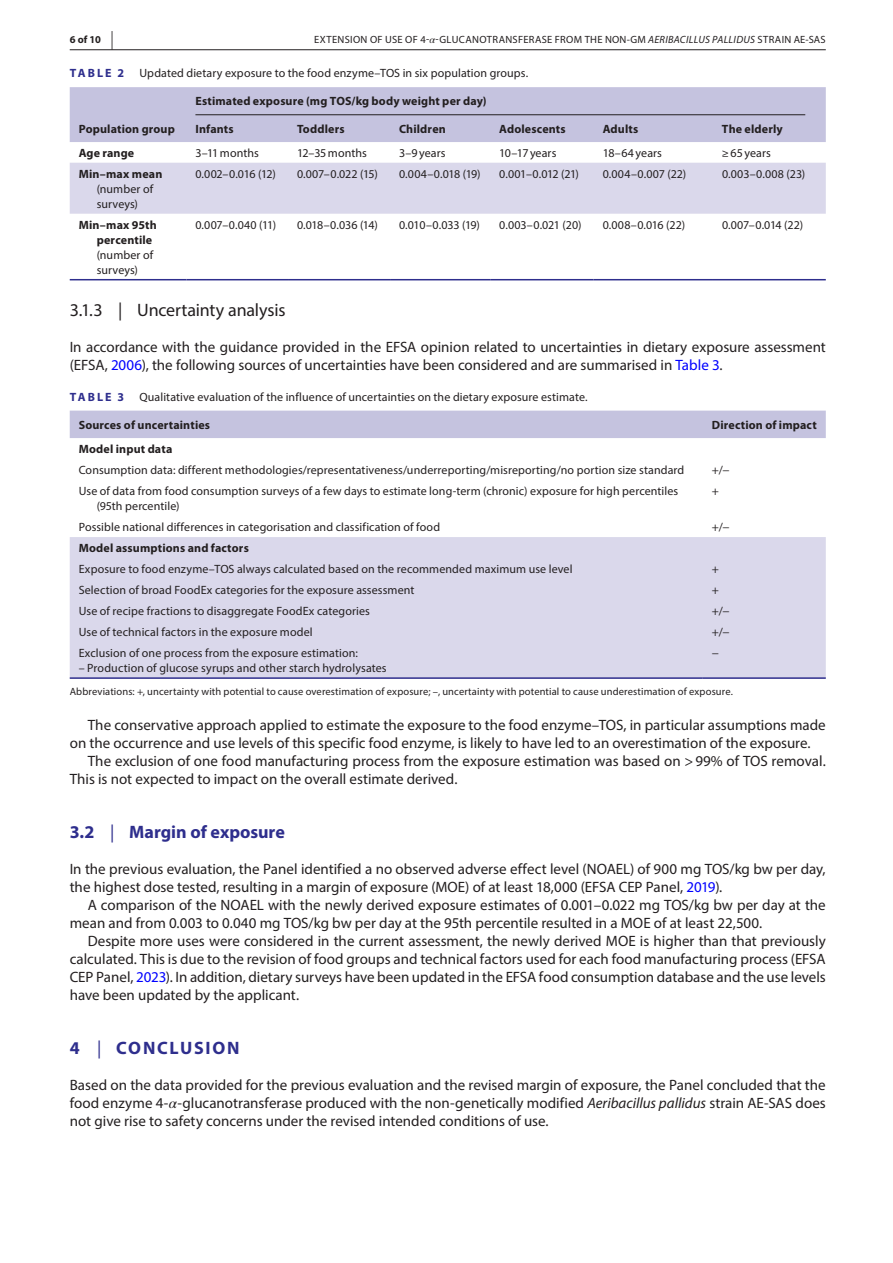
<style>
.page{position:relative;width:893px;height:1263px;background:#fff}
.page>*{position:absolute;margin:0;border:0;box-sizing:border-box;transform-origin:0 0}
.t1{font:18px "Myriad Pro";letter-spacing:-.01em;color:#231f20}
.t2{font:700 18px "Myriad Pro";color:#2e2e8d}
.t3{font:700 18px "Myriad Pro";letter-spacing:.095em;color:#2e2e8d}
.t4{font:15px/18px "Myriad Pro";color:#231f20}
.t5{font:12px/15px "Myriad Pro";letter-spacing:.005em;color:#231f20}
.t6{font:700 12px/15px "Myriad Pro";letter-spacing:.015em;color:#231f20}
.t7{font:700 12px "Myriad Pro";letter-spacing:.165em;color:#2e2e8d}
.t8{font:10.5px "Myriad Pro";letter-spacing:.015em;color:#231f20}
.t9{font:700 10.5px "Myriad Pro";color:#231f20}
.s1{font-size:18.6px}
.s2{font-family:"STIX";font-style:italic}
.s3{font-style:italic}
.s4{color:#00f}
.s5{font-weight:400}
</style>
<div class="page">
<hr style="left:70px;top:49px;width:756px;height:1px;background:#231f20">
<div style="left:70px;top:411px;width:756px;height:27px;background:#c5c3df"></div>
<div style="left:70px;top:537px;width:756px;height:140px;background:#dad8eb"></div>
<hr style="left:70px;top:677px;width:633px;height:2px;background:#2e2e8d">
<hr style="left:703px;top:677px;width:123px;height:2px;background:#2e2e8d">
<div style="left:70px;top:87px;width:756px;height:55px;background:#c5c3df"></div>
<div style="left:70px;top:163px;width:756px;height:51px;background:#dad8eb"></div>
<hr style="left:70px;top:279px;width:116px;height:1px;background:#2e2e8d">
<hr style="left:186px;top:279px;width:102px;height:1px;background:#2e2e8d">
<hr style="left:288px;top:279px;width:102px;height:1px;background:#2e2e8d">
<hr style="left:390px;top:279px;width:100px;height:1px;background:#2e2e8d">
<hr style="left:490px;top:279px;width:104px;height:1px;background:#2e2e8d">
<hr style="left:594px;top:279px;width:119px;height:1px;background:#2e2e8d">
<hr style="left:713px;top:279px;width:113px;height:1px;background:#2e2e8d">
<hr style="left:195px;top:114px;width:610px;height:1px;background:#231f20">
<p class="t9" style="left:70px;top:32px;width:45px">6 of 10 <span class="s1">|</span></p>
<p class="t8" style="left:314px;top:33px;width:513px">EXTENSION OF USE OF 4-<span class="s2">α</span>-GLUCANOTRANSFERASE FROM THE NON-GM <span class="s3">AERIBACILLUS PALLIDUS</span> STRAIN AE-SAS</p>
<p class="t7" style="left:70px;top:66px;width:56px">TABLE 2</p>
<p class="t5" style="left:139px;top:66px;width:390px">Updated dietary exposure to the food enzyme–TOS in six population groups.</p>
<p class="t6" style="left:79px;top:121px;width:98px">Population group</p>
<p class="t6" style="left:195px;top:93px;width:293px">Estimated exposure (mg TOS/kg body weight per day)</p>
<p class="t6" style="left:195px;top:121px;width:40px">Infants</p>
<p class="t6" style="left:297px;top:121px;width:49px">Toddlers</p>
<p class="t6" style="left:399px;top:121px;width:48px">Children</p>
<p class="t6" style="left:499px;top:121px;width:68px">Adolescents</p>
<p class="t6" style="left:603px;top:121px;width:37px">Adults</p>
<p class="t6" style="left:722px;top:121px;width:62px">The elderly</p>
<p class="t6" style="left:79px;top:145px;width:57px">Age range</p>
<p class="t5" style="left:195px;top:145px;width:65px">3–11months</p>
<p class="t5" style="left:297px;top:145px;width:71px">12–35months</p>
<p class="t5" style="left:399px;top:145px;width:48px">3–9years</p>
<p class="t5" style="left:499px;top:145px;width:59px">10–17years</p>
<p class="t5" style="left:603px;top:145px;width:61px">18–64years</p>
<p class="t5" style="left:722px;top:145px;width:50px">≥65years</p>
<p class="t6" style="left:79px;top:166px;width:85px">Min–max mean</p>
<p class="t5" style="left:97px;top:181px;width:58px">(number of surveys)</p>
<p class="t5" style="left:195px;top:166px;width:82px">0.002–0.016 (12)</p>
<p class="t5" style="left:297px;top:166px;width:82px">0.007–0.022 (15)</p>
<p class="t5" style="left:399px;top:166px;width:83px">0.004–0.018 (19)</p>
<p class="t5" style="left:499px;top:166px;width:81px">0.001–0.012 (21)</p>
<p class="t5" style="left:603px;top:166px;width:85px">0.004–0.007 (22)</p>
<p class="t5" style="left:722px;top:166px;width:85px">0.003–0.008 (23)</p>
<p class="t6" style="left:97px;top:217px;width:62px;text-indent:-18px">Min–max 95th percentile</p>
<p class="t5" style="left:97px;top:247px;width:58px">(number of surveys)</p>
<p class="t5" style="left:195px;top:217px;width:82px">0.007–0.040 (11)</p>
<p class="t5" style="left:297px;top:217px;width:82px">0.018–0.036 (14)</p>
<p class="t5" style="left:399px;top:217px;width:82px">0.010–0.033 (19)</p>
<p class="t5" style="left:499px;top:217px;width:84px">0.003–0.021 (20)</p>
<p class="t5" style="left:603px;top:217px;width:84px">0.008–0.016 (22)</p>
<p class="t5" style="left:722px;top:217px;width:83px">0.007–0.014 (22)</p>
<p class="t1" style="left:70px;top:299px;width:217px">3.1.3 | Uncertainty analysis</p>
<p class="t4" style="left:70px;top:338px;width:758px">In accordance with the guidance provided in the EFSA opinion related to uncertainties in dietary exposure assessment (EFSA, <span class="s4">2006</span>), the following sources of uncertainties have been considered and are summarised in <span class="s4">Table 3</span>.</p>
<p class="t7" style="left:70px;top:389px;width:56px">TABLE 3</p>
<p class="t5" style="left:139px;top:389px;width:449px">Qualitative evaluation of the influence of uncertainties on the dietary exposure estimate.</p>
<p class="t6" style="left:79px;top:417px;width:133px">Sources of uncertainties</p>
<p class="t6" style="left:712px;top:417px;width:106px">Direction of impact</p>
<p class="t6" style="left:79px;top:441px;width:95px">Model input data</p>
<p class="t5" style="left:79px;top:462px;width:607px">Consumption data: different methodologies/representativeness/underreporting/misreporting/no portion size standard</p>
<p class="t5" style="left:712px;top:462px;width:19px">+/−</p>
<p class="t5" style="left:97px;top:483px;width:583px;text-indent:-18px">Use of data from food consumption surveys of a few days to estimate long-term (chronic) exposure for high percentiles (95th percentile)</p>
<p class="t5" style="left:712px;top:483px;width:9px">+</p>
<p class="t5" style="left:79px;top:519px;width:363px">Possible national differences in categorisation and classification of food</p>
<p class="t5" style="left:712px;top:519px;width:19px">+/−</p>
<p class="t6" style="left:79px;top:540px;width:172px">Model assumptions and factors</p>
<p class="t5" style="left:79px;top:561px;width:495px">Exposure to food enzyme–TOS always calculated based on the recommended maximum use level</p>
<p class="t5" style="left:712px;top:561px;width:9px">+</p>
<p class="t5" style="left:79px;top:582px;width:337px">Selection of broad FoodEx categories for the exposure assessment</p>
<p class="t5" style="left:712px;top:582px;width:9px">+</p>
<p class="t5" style="left:79px;top:603px;width:293px">Use of recipe fractions to disaggregate FoodEx categories</p>
<p class="t5" style="left:712px;top:603px;width:19px">+/−</p>
<p class="t5" style="left:79px;top:624px;width:235px">Use of technical factors in the exposure model</p>
<p class="t5" style="left:712px;top:624px;width:19px">+/−</p>
<p class="t5" style="left:79px;top:645px;width:281px">Exclusion of one process from the exposure estimation:</p>
<p class="t5" style="left:79px;top:660px;width:309px">– Production of glucose syrups and other starch hydrolysates</p>
<p class="t5" style="left:712px;top:645px;width:9px">−</p>
<p class="t8" style="left:70px;top:685px;width:665px">Abbreviations: +, uncertainty with potential to cause overestimation of exposure; –, uncertainty with potential to cause underestimation of exposure.</p>
<p class="t4" style="left:70px;top:716px;width:758px;text-indent:18px">The conservative approach applied to estimate the exposure to the food enzyme–TOS, in particular assumptions made on the occurrence and use levels of this specific food enzyme, is likely to have led to an overestimation of the exposure.</p>
<p class="t4" style="left:70px;top:752px;width:758px;text-indent:18px">The exclusion of one food manufacturing process from the exposure estimation was based on &gt;99% of TOS removal.<br>This is not expected to impact on the overall estimate derived.</p>
<p class="t2" style="left:70px;top:820px;width:217px">3.2 <span class="s5">|</span> Margin of exposure</p>
<p class="t4" style="left:70px;top:860px;width:757px">In the previous evaluation, the Panel identified a no observed adverse effect level (NOAEL) of 900 mg TOS/kg bw per day, the highest dose tested, resulting in a margin of exposure (MOE) of at least 18,000 (EFSA CEP Panel, <span class="s4">2019</span>).</p>
<p class="t4" style="left:70px;top:896px;width:758px;text-indent:18px">A comparison of the NOAEL with the newly derived exposure estimates of 0.001–0.022 mg TOS/kg bw per day at the mean and from 0.003 to 0.040 mg TOS/kg bw per day at the 95th percentile resulted in a MOE of at least 22,500.</p>
<p class="t4" style="left:70px;top:932px;width:758px;text-align:justify;text-indent:18px">Despite more uses were considered in the current assessment, the newly derived MOE is higher than that previously calculated. This is due to the revision of food groups and technical factors used for each food manufacturing process (EFSA CEP Panel, <span class="s4">2023</span>). In addition, dietary surveys have been updated in the EFSA food consumption database and the use levels have been updated by the applicant.</p>
<p class="t3" style="left:70px;top:1036px;width:171px">4 <span class="s5">|</span> CONCLUSION</p>
<p class="t4" style="left:70px;top:1076px;width:758px;text-align:justify">Based on the data provided for the previous evaluation and the revised margin of exposure, the Panel concluded that the food enzyme 4-<span class="s2">α</span>-glucanotransferase produced with the non-genetically modified <span class="s3">Aeribacillus pallidus</span> strain AE-SAS does not give rise to safety concerns under the revised intended conditions of use.</p>
</div>
